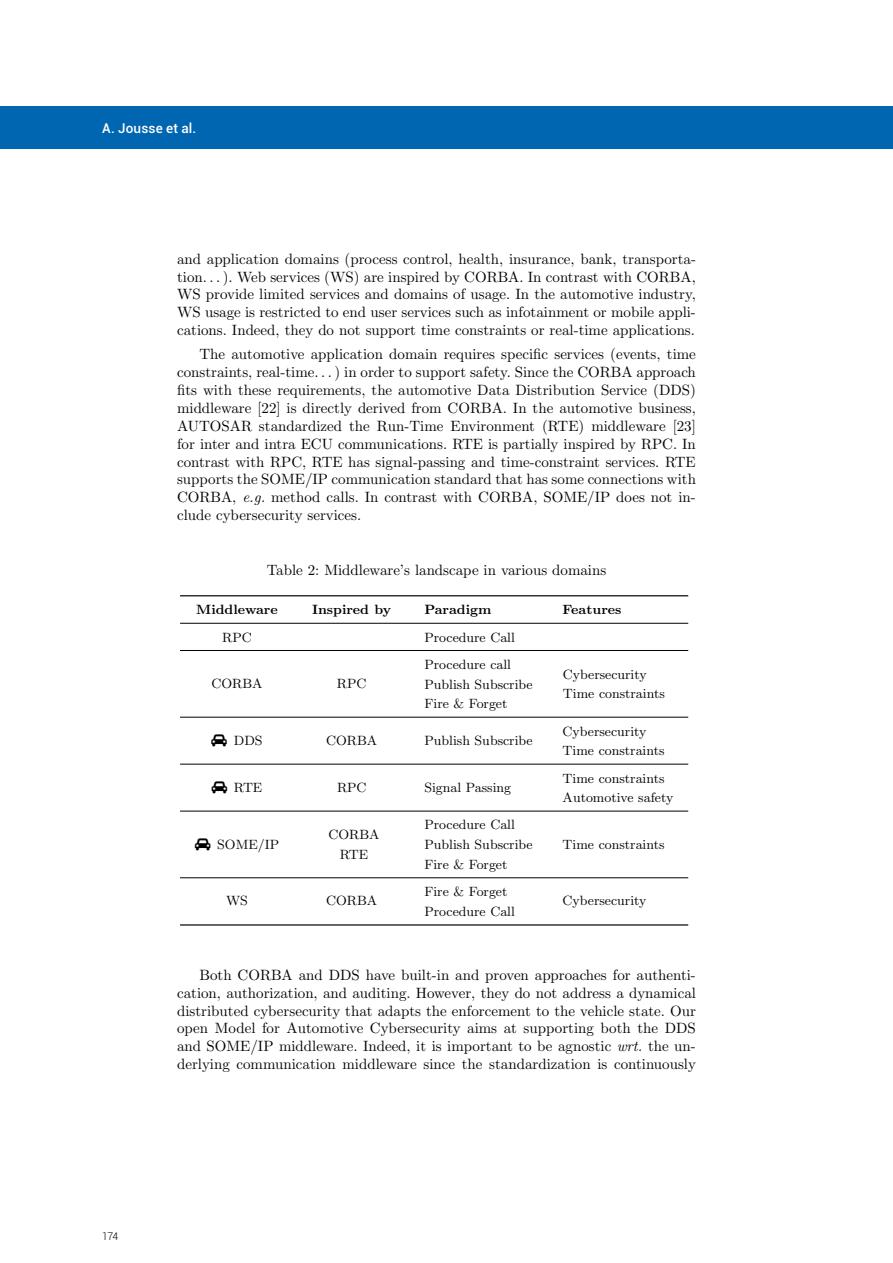
<style>
.page{position:relative;width:893px;height:1263px;background:#fff}
.page>*{position:absolute;margin:0;border:0;box-sizing:border-box;transform-origin:0 0}
.t1{font:15px/18px "CMR10";color:#000;text-align:justify}
.t2{font:13.5px/19.8px "CMR9";color:#000}
.t3{font:13.5px "CMBX9";color:#000}
.t4{font:500 13.5px "Roboto";letter-spacing:.01em;color:#fff}
.t5{font:300 10.5px "Roboto";color:#000}
.s1{font-family:"CMTI10"}
</style>
<div class="page">
<hr style="left:180px;top:595px;width:508px;height:1px;background:#000">
<hr style="left:180px;top:623px;width:508px;height:1px;background:#000">
<hr style="left:180px;top:650px;width:508px;height:1px;background:#000">
<hr style="left:180px;top:717px;width:508px;height:1px;background:#000">
<hr style="left:180px;top:764px;width:508px;height:1px;background:#000">
<hr style="left:180px;top:811px;width:508px;height:1px;background:#000">
<hr style="left:180px;top:877px;width:508px;height:1px;background:#000">
<hr style="left:180px;top:924px;width:508px;height:1px;background:#000">
<div style="left:0;top:106px;width:893px;height:43px;background:#0066b1"></div>
<p class="t4" style="left:102px;top:118px;width:96px">A. Jousse et al.</p>
<p class="t1" style="left:177px;top:251px;width:520px">and application domains (process control, health, insurance, bank, transporta&shy;tion. . . ). Web services (WS) are inspired by CORBA. In contrast with CORBA, WS provide limited services and domains of usage. In the automotive industry, WS usage is restricted to end user services such as infotainment or mobile appli&shy;cations. Indeed, they do not support time constraints or real-time applications.</p>
<p class="t1" style="left:177px;top:346px;width:520px;text-indent:22px">The automotive application domain requires specific services (events, time constraints, real-time. . . ) in order to support safety. Since the CORBA approach fits with these requirements, the automotive Data Distribution Service (DDS) middleware [22] is directly derived from CORBA. In the automotive business, AUTOSAR standardized the Run-Time Environment (RTE) middleware [23] for inter and intra ECU communications. RTE is partially inspired by RPC. In contrast with RPC, RTE has signal-passing and time-constraint services. RTE supports the SOME/IP communication standard that has some connections with CORBA, <span class="s1">e.g.</span> method calls. In contrast with CORBA, SOME/IP does not in&shy;clude cybersecurity services.</p>
<p class="t1" style="left:267px;top:562px;width:341px">Table 2: Middleware’s landscape in various domains</p>
<p class="t3" style="left:196px;top:604px;width:83px">Middleware</p>
<p class="t3" style="left:312px;top:604px;width:81px">Inspired by</p>
<p class="t3" style="left:424px;top:604px;width:68px">Paradigm</p>
<p class="t3" style="left:563px;top:604px;width:60px">Features</p>
<p class="t2" style="left:222px;top:628px;width:31px">RPC</p>
<p class="t2" style="left:424px;top:628px;width:92px">Procedure Call</p>
<p class="t2" style="left:212px;top:675px;width:53px">CORBA</p>
<p class="t2" style="left:337px;top:675px;width:31px">RPC</p>
<p class="t2" style="left:424px;top:655px;width:88px">Procedure call</p>
<p class="t2" style="left:563px;top:665px;width:103px">Cybersecurity<br>Time constraints</p>
<p class="t2" style="left:424px;top:675px;width:110px">Publish Subscribe<br>Fire &amp; Forget</p>
<p class="t2" style="left:234px;top:731px;width:30px">DDS</p>
<p class="t2" style="left:326px;top:731px;width:53px">CORBA</p>
<p class="t2" style="left:424px;top:731px;width:110px">Publish Subscribe</p>
<p class="t2" style="left:563px;top:722px;width:103px">Cybersecurity<br>Time constraints</p>
<p class="t2" style="left:234px;top:778px;width:30px">RTE</p>
<p class="t2" style="left:337px;top:778px;width:31px">RPC</p>
<p class="t2" style="left:424px;top:778px;width:88px">Signal Passing</p>
<p class="t2" style="left:563px;top:769px;width:112px">Time constraints<br>Automotive safety</p>
<p class="t2" style="left:217px;top:835px;width:63px">SOME/IP</p>
<p class="t2" style="left:329px;top:826px;width:53px;text-align:center">CORBA<br>RTE</p>
<p class="t2" style="left:424px;top:816px;width:110px">Procedure Call<br>Publish Subscribe</p>
<p class="t2" style="left:563px;top:835px;width:103px">Time constraints</p>
<p class="t2" style="left:424px;top:856px;width:84px">Fire &amp; Forget</p>
<p class="t2" style="left:226px;top:892px;width:23px">WS</p>
<p class="t2" style="left:326px;top:892px;width:53px">CORBA</p>
<p class="t2" style="left:424px;top:883px;width:84px">Fire &amp; Forget</p>
<p class="t2" style="left:424px;top:902px;width:92px">Procedure Call</p>
<p class="t2" style="left:563px;top:892px;width:85px">Cybersecurity</p>
<p class="t1" style="left:177px;top:967px;width:520px;text-indent:22px">Both CORBA and DDS have built-in and proven approaches for authenti&shy;cation, authorization, and auditing. However, they do not address a dynamical distributed cybersecurity that adapts the enforcement to the vehicle state. Our open Model for Automotive Cybersecurity aims at supporting both the DDS and SOME/IP middleware. Indeed, it is important to be agnostic <span class="s1">wrt.</span> the un&shy;derlying communication middleware since the standardization is continuously</p>
<p class="t5" style="left:102px;top:1229px;width:18px">174</p>
</div>
